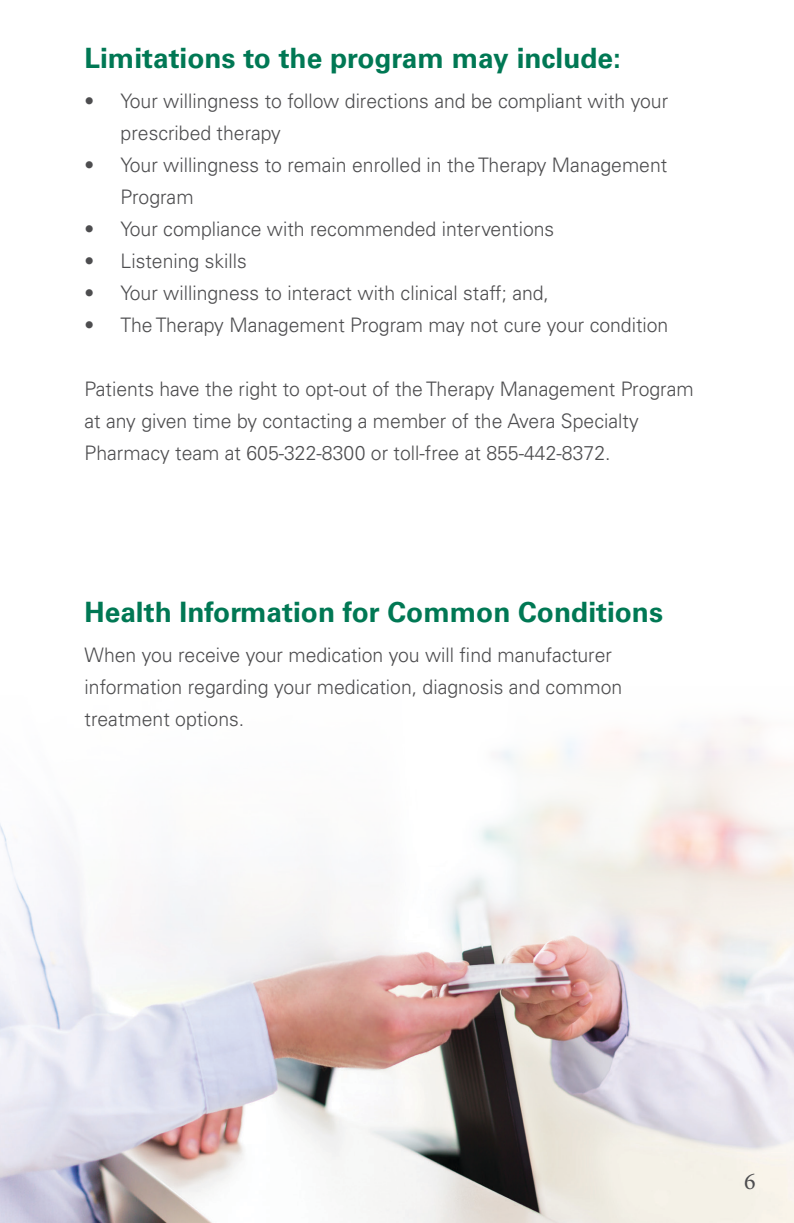
<style>
.page{position:relative;width:794px;height:1223px;background:#fff}
.page>*{position:absolute;margin:0;border:0;box-sizing:border-box;transform-origin:0 0}
.t1{font:700 28px "Univers LT Std";color:#007854}
.t2{font:24px "Minion Pro";color:#4d4d4f}
.t3{font:300 20px/32px "Univers LT Std";color:#4d4d4f}
</style>
<div class="page">
<img style="left:0;top:718px;width:793px;height:505px">
<p class="t1" style="left:85px;top:41px;width:537px">Limitations to the program may include:</p>
<p class="t3" style="left:121px;top:85px;width:549px;text-indent:-36px">• Your willingness to follow directions and be compliant with your prescribed therapy</p>
<p class="t3" style="left:121px;top:149px;width:548px;text-indent:-36px">• Your willingness to remain enrolled in the Therapy Management<br>Program</p>
<p class="t3" style="left:85px;top:213px;width:471px">• Your compliance with recommended interventions</p>
<p class="t3" style="left:85px;top:245px;width:164px">• Listening skills</p>
<p class="t3" style="left:85px;top:277px;width:466px">• Your willingness to interact with clinical staff; and,</p>
<p class="t3" style="left:85px;top:309px;width:585px">• The Therapy Management Program may not cure your condition</p>
<p class="t3" style="left:85px;top:373px;width:610px">Patients have the right to opt-out of the Therapy Management Program at any given time by contacting a member of the Avera Specialty<br>Pharmacy team at 605-322-8300 or toll-free at 855-442-8372.</p>
<p class="t1" style="left:85px;top:595px;width:580px">Health Information for Common Conditions</p>
<p class="t3" style="left:85px;top:638px;width:539px">When you receive your medication you will find manufacturer information regarding your medication, diagnosis and common treatment options.</p>
<p class="t2" style="left:744px;top:1164px;width:13px">6</p>
</div>
